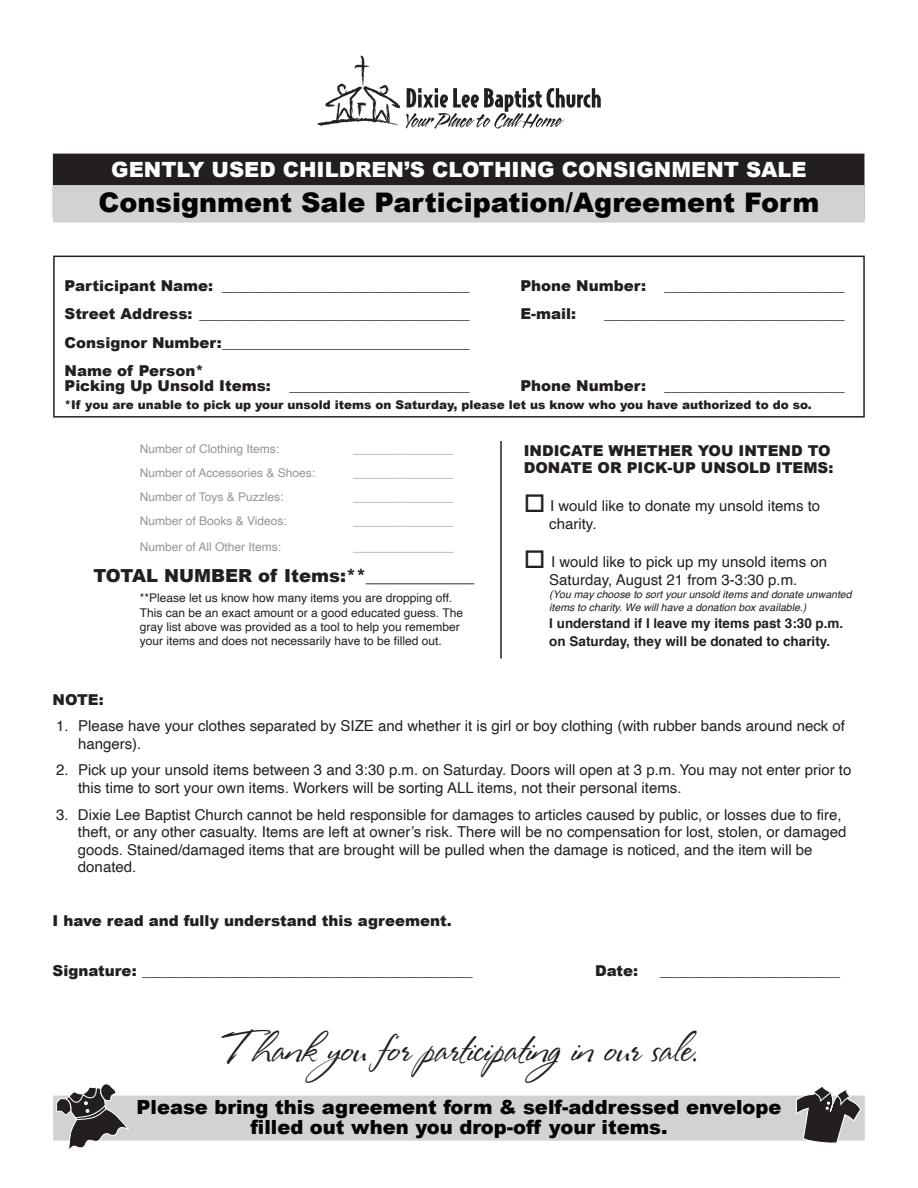
<style>
.page{position:relative;width:918px;height:1188px;background:#fff}
.page>*{position:absolute;margin:0;border:0;box-sizing:border-box;transform-origin:0 0}
.t1{font:39px "Stephanie Marie JF";color:#231f20}
.t2{font:900 27px "Arial";color:#020404}
.t3{font:900 21px "Arial";color:#fff}
.t4{font:900 19.5px/19.5px "Arial";color:#020404;text-align:center}
.t5{font:900 18px "Arial";color:#231f20}
.t6{font:15px/17.5px "Helvetica";color:#231f20}
.t7{font:900 15px/28.5px "Arial";color:#231f20}
.t8{font:700 13.5px/17.5px "Helvetica";color:#231f20}
.t9{font:12px/14.4px "Helvetica";color:#231f20}
.t10{font:12px "Helvetica";color:#939598}
.t11{font:900 12px "Arial";color:#231f20}
.t12{font:italic 10.5px/13.2px "Helvetica";color:#231f20}
</style>
<div class="page">
<svg style="left:317px;top:56px;width:284px;height:73px"></svg>
<div style="left:53px;top:154px;width:811px;height:64px;background:#231f20"></div>
<div style="left:53px;top:185px;width:812px;height:38px;background:#d1d2d4;border:2px solid #d1d2d4"></div>
<div style="left:53px;top:256px;width:812px;height:162px;border:2px solid #231f20"></div>
<hr style="left:500px;top:441px;width:2px;height:218px;background:#231f20">
<div style="left:53px;top:1096px;width:812px;height:45px;background:#d1d2d4;border:2px solid #d1d2d4"></div>
<svg style="left:55px;top:1083px;width:74px;height:66px"></svg>
<svg style="left:795px;top:1087px;width:67px;height:56px"></svg>
<h3 class="t3" style="left:111px;top:154px;width:697px">GENTLY USED CHILDREN’S CLOTHING CONSIGNMENT SALE</h3>
<h2 class="t2" style="left:99px;top:183px;width:722px">Consignment Sale Participation/Agreement Form</h2>
<p class="t7" style="left:65px;top:270px;width:406px">Participant Name: _________________________________</p>
<p class="t7" style="left:520px;top:270px;width:326px">Phone Number: ________________________</p>
<p class="t7" style="left:65px;top:299px;width:406px">Street Address: ____________________________________</p>
<p class="t7" style="left:520px;top:299px;width:57px">E-mail:</p>
<p class="t7" style="left:605px;top:299px;width:241px">________________________________</p>
<p class="t7" style="left:65px;top:327px;width:406px">Consignor Number:_________________________________<br>Name of Person*</p>
<p class="t7" style="left:65px;top:371px;width:406px">Picking Up Unsold Items: ________________________</p>
<p class="t7" style="left:520px;top:371px;width:326px">Phone Number: ________________________</p>
<p class="t11" style="left:65px;top:396px;width:749px">*If you are unable to pick up your unsold items on Saturday, please let us know who you have authorized to do so.</p>
<p class="t10" style="left:140px;top:439px;width:141px">Number of Clothing Items:</p>
<p class="t10" style="left:353px;top:439px;width:102px">_______________</p>
<p class="t10" style="left:140px;top:463px;width:177px">Number of Accessories &amp; Shoes:</p>
<p class="t10" style="left:353px;top:463px;width:102px">_______________</p>
<p class="t10" style="left:140px;top:487px;width:145px">Number of Toys &amp; Puzzles:</p>
<p class="t10" style="left:353px;top:487px;width:102px">_______________</p>
<p class="t10" style="left:140px;top:511px;width:149px">Number of Books &amp; Videos:</p>
<p class="t10" style="left:353px;top:511px;width:102px">_______________</p>
<p class="t10" style="left:140px;top:537px;width:143px">Number of All Other Items:</p>
<p class="t10" style="left:353px;top:537px;width:102px">_______________</p>
<p class="t5" style="left:93px;top:563px;width:382px">TOTAL NUMBER of Items:**____________</p>
<p class="t9" style="left:140px;top:591px;width:325px">**Please let us know how many items you are dropping off.<br>This can be an exact amount or a good educated guess. The gray list above was provided as a tool to help you remember your items and does not necessarily have to be filled out.</p>
<p class="t7" style="left:524px;top:441px;width:311px;line-height:17.5px">INDICATE WHETHER YOU INTEND TO<br>DONATE OR PICK-UP UNSOLD ITEMS:</p>
<p class="t6" style="left:549px;top:497px;width:272px;line-height:18px;text-indent:-25px">□ I would like to donate my unsold items to charity.</p>
<p class="t6" style="left:524px;top:553px;width:305px;text-align:center">□ I would like to pick up my unsold items on<br>Saturday, August 21 from 3-3:30 p.m.</p>
<p class="t12" style="left:549px;top:588px;width:304px">(You may choose to sort your unsold items and donate unwanted items to charity. We will have a donation box available.)</p>
<p class="t8" style="left:549px;top:615px;width:296px">I understand if I leave my items past 3:30 p.m. on Saturday, they will be donated to charity.</p>
<p class="t7" style="left:53px;top:685px;width:53px">NOTE:</p>
<p class="t6" style="left:78px;top:718px;width:769px;text-indent:-22px">1. Please have your clothes separated by SIZE and whether it is girl or boy clothing (with rubber bands around neck of hangers).</p>
<p class="t6" style="left:78px;top:762px;width:775px;text-indent:-22px">2. Pick up your unsold items between 3 and 3:30 p.m. on Saturday. Doors will open at 3 p.m. You may not enter prior to this time to sort your own items. Workers will be sorting ALL items, not their personal items.</p>
<p class="t6" style="left:78px;top:806px;width:770px;text-indent:-22px">3. Dixie Lee Baptist Church cannot be held responsible for damages to articles caused by public, or losses due to fire, theft, or any other casualty. Items are left at owner’s risk. There will be no compensation for lost, stolen, or damaged goods. Stained/damaged items that are brought will be pulled when the damage is noticed, and the item will be donated.</p>
<p class="t7" style="left:53px;top:906px;width:401px">I have read and fully understand this agreement.</p>
<p class="t7" style="left:53px;top:956px;width:421px">Signature: ____________________________________________</p>
<p class="t7" style="left:595px;top:956px;width:45px">Date:</p>
<p class="t7" style="left:660px;top:956px;width:182px">________________________</p>
<h1 class="t1" style="left:220px;top:1025px;width:480px">Thank you for participatingin our sale.</h1>
<h3 class="t4" style="left:136px;top:1097px;width:647px">Please bring this agreement form &amp; self-addressed envelope filled out when you drop-off your items.</h3>
</div>
